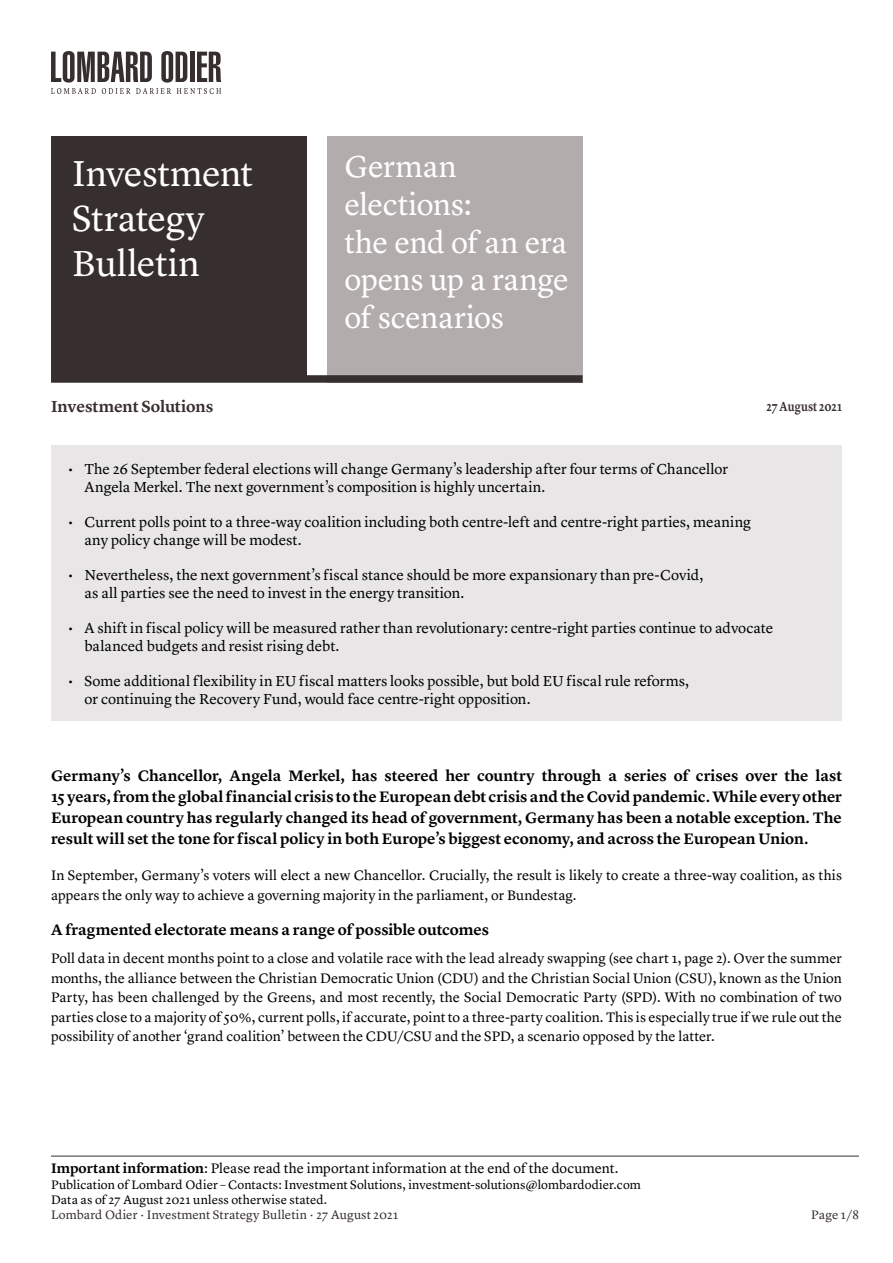
<style>
.page{position:relative;width:893px;height:1263px;background:#fff}
.page>*{position:absolute;margin:0;border:0;box-sizing:border-box;transform-origin:0 0}
.t1{font:37.5px/45px "Lyon Text";letter-spacing:-.015em;color:#fff}
.t2{font:31.5px/37.8px "Lyon Text";letter-spacing:-.01em;color:#fff}
.t3{font:600 16.5px "Lyon Text";letter-spacing:-.01em;color:#372f2d}
.t4{font:600 15.75px/21px "Lyon Text";letter-spacing:-.005em;color:#000;text-align:justify}
.t5{font:15px/18px "Lyon Text";color:#000}
.t6{font:14.25px/19.5px "Lyon Text";color:#000}
.t7{font:600 13.5px "Lyon Text";letter-spacing:.005em;color:#372f2d;scale:.82 1}
.t8{font:12.75px/15.3px "Lyon Text";letter-spacing:.005em;color:#000}
.t9{font:12.75px "Lyon Text";letter-spacing:.005em;color:#372f2d}
.s1{font-weight:600}
</style>
<div class="page">
<div style="left:51px;top:136px;width:255px;height:239px;background:#372f2d"></div>
<svg style="left:51px;top:51px;width:170px;height:43px"></svg>
<div style="left:327px;top:136px;width:256px;height:247px;background:#b3acac"></div>
<div style="left:51px;top:375px;width:532px;height:8px;background:#372f2d"></div>
<hr style="left:51px;top:1156px;width:808px;height:1px;background:#372f2d">
<div style="left:51px;top:445px;width:791px;height:276px;background:#e8e6e7"></div>
<h1 class="t1" style="left:72px;top:148px;width:182px">Investment<br>Strategy<br>Bulletin</h1>
<p class="t3" style="left:51px;top:393px;width:164px">Investment Solutions</p>
<h2 class="t2" style="left:344px;top:145px;width:226px">German elections:<br>the end of an era opens up a range of scenarios</h2>
<p class="t7" style="left:766px;top:396px;width:93px">27 August 2021</p>
<p class="t5" style="left:85px;top:459px;width:645px;text-indent:-16px">• The 26 September federal elections will change Germany’s leadership after four terms of Chancellor<br>Angela Merkel. The next government’s composition is highly uncertain.</p>
<p class="t5" style="left:85px;top:512px;width:668px;text-indent:-16px">• Current polls point to a three-way coalition including both centre-left and centre-right parties, meaning any policy change will be modest.</p>
<p class="t5" style="left:85px;top:565px;width:620px;text-indent:-16px">• Nevertheless, the next government’s fiscal stance should be more expansionary than pre-Covid, as all parties see the need to invest in the energy transition.</p>
<p class="t5" style="left:85px;top:618px;width:690px;text-indent:-16px">• A shift in fiscal policy will be measured rather than revolutionary: centre-right parties continue to advocate balanced budgets and resist rising debt.</p>
<p class="t5" style="left:85px;top:671px;width:606px;text-indent:-16px">• Some additional flexibility in EU fiscal matters looks possible, but bold EU fiscal rule reforms, or continuing the Recovery Fund, would face centre-right opposition.</p>
<p class="t4" style="left:51px;top:763px;width:792px">Germany’s Chancellor, Angela Merkel, has steered her country through a series of crises over the last 15 years, from the global financial crisis to the European debt crisis and the Covid pandemic. While every other European country has regularly changed its head of government, Germany has been a notable exception. The result will set the tone for fiscal policy in both Europe’s biggest economy, and across the European Union.</p>
<p class="t6" style="left:51px;top:864px;width:792px">In September, Germany’s voters will elect a new Chancellor. Crucially, the result is likely to create a three-way coalition, as this appears the only way to achieve a governing majority in the parliament, or Bundestag.</p>
<p class="t4" style="left:51px;top:918px;width:439px">A fragmented electorate means a range of possible outcomes</p>
<p class="t6" style="left:51px;top:948px;width:792px;text-align:justify">Poll data in decent months point to a close and volatile race with the lead already swapping (see chart 1, page 2). Over the summer months, the alliance between the Christian Democratic Union (CDU) and the Christian Social Union (CSU), known as the Union Party, has been challenged by the Greens, and most recently, the Social Democratic Party (SPD). With no combination of two parties close to a majority of 50%, current polls, if accurate, point to a three-party coalition. This is especially true if we rule out the possibility of another ‘grand coalition’ between the CDU/CSU and the SPD, a scenario opposed by the latter.</p>
<p class="t6" style="left:51px;top:1157px;width:569px"><span class="s1">Important information</span>: Please read the important information at the end of the document.</p>
<p class="t8" style="left:51px;top:1175px;width:591px">Publication of Lombard Odier – Contacts: Investment Solutions, investment-solutions@lombardodier.com<br>Data as of 27 August 2021 unless otherwise stated.</p>
<p class="t9" style="left:51px;top:1205px;width:349px">Lombard Odier · Investment Strategy Bulletin · 27 August 2021</p>
<p class="t9" style="left:811px;top:1205px;width:49px">Page 1/8</p>
</div>
